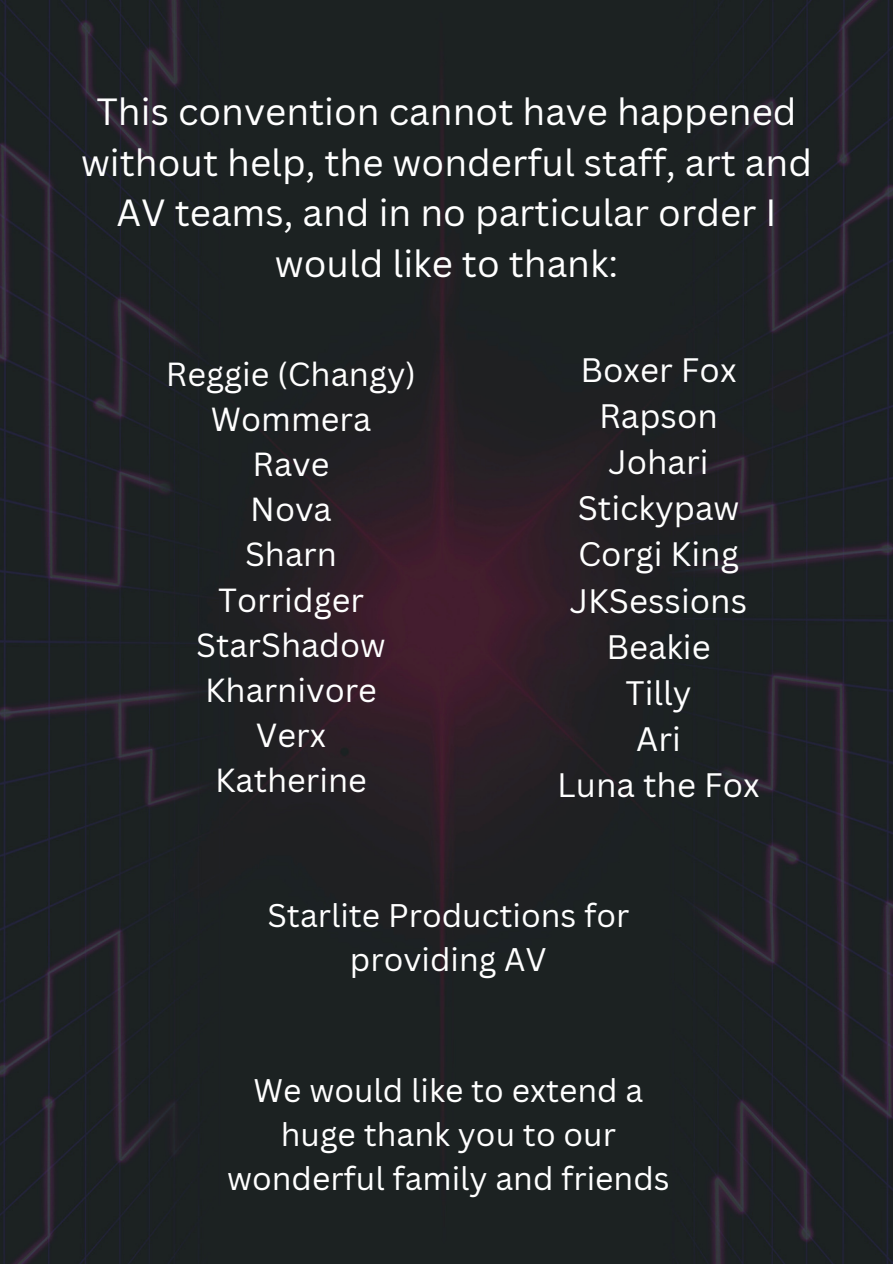
<style>
.page{position:relative;width:893px;height:1264px;background:#fff}
.page>*{position:absolute;margin:0;border:0;box-sizing:border-box;transform-origin:0 0}
.t1{font:36.9px/50.7px "Canva Sans";color:#fff;text-align:center}
.t2{font:33px "Canva Sans";color:#fff}
.t3{font:32.55px "Canva Sans";color:#fff}
.t4{font:31.8px/43.8px "Canva Sans";color:#fff;text-align:center}
</style>
<div class="page">
<img style="left:0;top:0;width:892px;height:1263px">
<h1 class="t1" style="left:81px;top:85px;width:732px">This convention cannot have happened without help, the wonderful staff, art and AV teams, and in no particular order I would like to thank:</h1>
<p class="t3" style="left:166px;top:351px;width:251px">Reggie (Changy)</p>
<p class="t3" style="left:211px;top:396px;width:162px">Wommera</p>
<p class="t3" style="left:252px;top:441px;width:78px">Rave</p>
<p class="t3" style="left:250px;top:486px;width:83px">Nova</p>
<p class="t3" style="left:245px;top:531px;width:93px">Sharn</p>
<p class="t3" style="left:218px;top:576px;width:147px">Torridger</p>
<p class="t3" style="left:196px;top:621px;width:191px">StarShadow</p>
<p class="t3" style="left:205px;top:666px;width:173px">Kharnivore</p>
<p class="t3" style="left:256px;top:711px;width:72px">Verx</p>
<p class="t3" style="left:215px;top:756px;width:153px">Katherine</p>
<p class="t2" style="left:580px;top:346px;width:157px">Boxer Fox</p>
<p class="t2" style="left:599px;top:393px;width:120px">Rapson</p>
<p class="t2" style="left:608px;top:439px;width:102px">Johari</p>
<p class="t2" style="left:577px;top:485px;width:163px">Stickypaw</p>
<p class="t2" style="left:578px;top:531px;width:162px">Corgi King</p>
<p class="t2" style="left:570px;top:577px;width:179px">JKSessions</p>
<p class="t2" style="left:606px;top:623px;width:106px">Beakie</p>
<p class="t2" style="left:625px;top:669px;width:68px">Tilly</p>
<p class="t2" style="left:636px;top:715px;width:46px">Ari</p>
<p class="t2" style="left:557px;top:762px;width:204px">Luna the Fox</p>
<p class="t4" style="left:267px;top:892px;width:363px">Starlite Productions for providing AV</p>
<p class="t4" style="left:227px;top:1067px;width:444px">We would like to extend a huge thank you to our wonderful family and friends</p>
</div>
